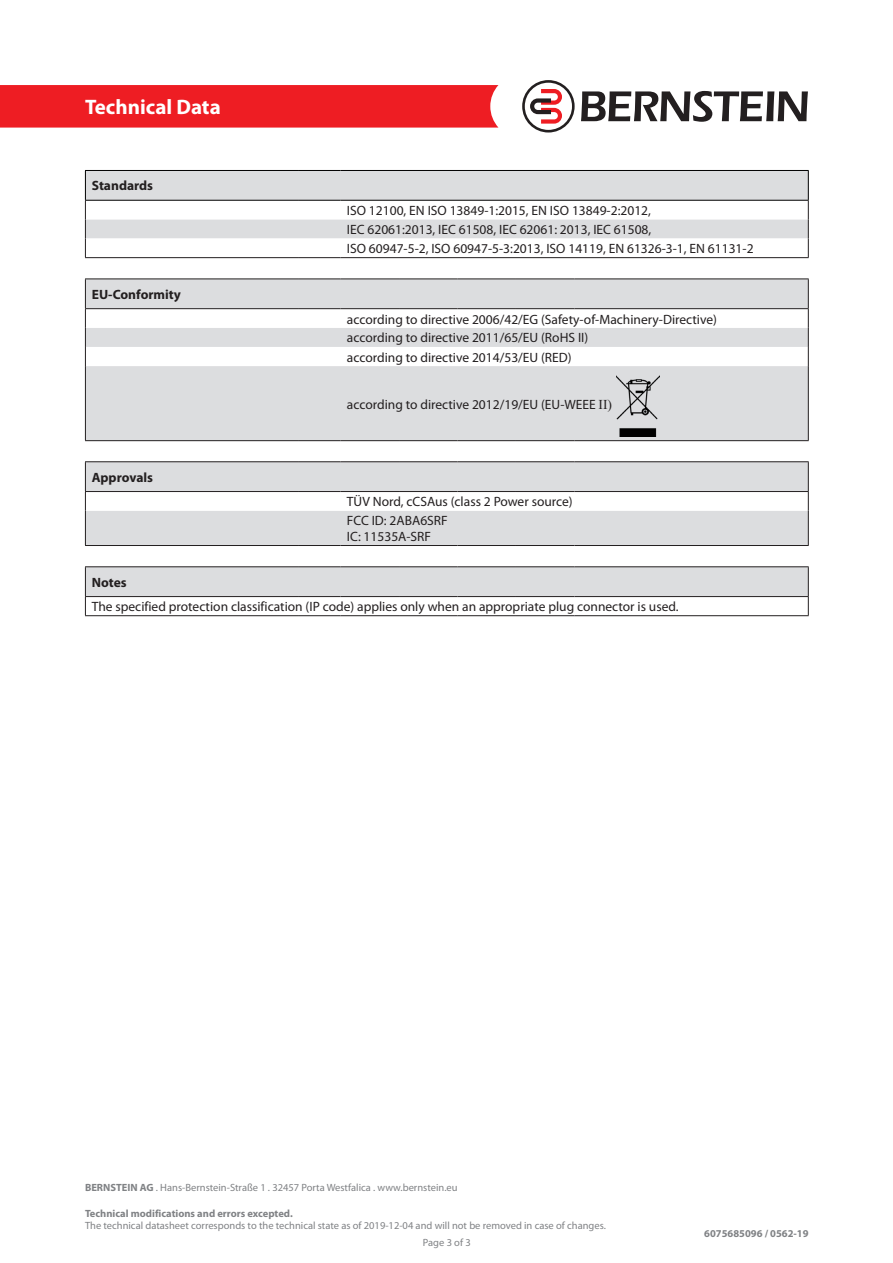
<style>
.page{position:relative;width:893px;height:1263px;background:#fff}
.page>*{position:absolute;margin:0;border:0;box-sizing:border-box;transform-origin:0 0}
.t1{font:700 21px "Myriad Pro";color:#fff}
.Copy_Regular_DE{font:13.5px "Myriad Pro";color:#231f20}
.t2{font:700 13.5px "Myriad Pro";color:#231f20}
.t3{font:10.5px/16.8px "Myriad Pro";color:#808285}
.t4{font:700 10.5px "Myriad Pro";color:#808285}
.s1{font-family:"Times New Roman"}
.s2{font-weight:700}
</style>
<div class="page">
<div style="left:0;top:85px;width:498px;height:43px;background:#ee1d23"></div>
<svg style="left:581px;top:91px;width:227px;height:31px"></svg>
<svg style="left:522px;top:80px;width:53px;height:53px"></svg>
<hr style="left:85px;top:170px;width:213px;height:1px;background:#000">
<hr style="left:298px;top:170px;width:43px;height:1px;background:#000">
<hr style="left:341px;top:170px;width:468px;height:1px;background:#000">
<svg style="left:85px;top:171px;width:724px;height:86px"></svg>
<hr style="left:85px;top:200px;width:213px;height:1px;background:#000">
<hr style="left:298px;top:200px;width:43px;height:1px;background:#000">
<hr style="left:341px;top:200px;width:468px;height:1px;background:#000">
<hr style="left:85px;top:257px;width:213px;height:1px;background:#231f20">
<hr style="left:298px;top:257px;width:43px;height:1px;background:#231f20">
<hr style="left:341px;top:257px;width:468px;height:1px;background:#231f20">
<div style="left:86px;top:366px;width:722px;height:74px;background:#dcdddf"></div>
<hr style="left:85px;top:440px;width:213px;height:1px;background:#231f20">
<hr style="left:298px;top:440px;width:43px;height:1px;background:#231f20">
<hr style="left:341px;top:440px;width:58px;height:1px;background:#231f20">
<hr style="left:399px;top:440px;width:58px;height:1px;background:#231f20">
<hr style="left:457px;top:440px;width:59px;height:1px;background:#231f20">
<hr style="left:516px;top:440px;width:58px;height:1px;background:#231f20">
<hr style="left:574px;top:440px;width:235px;height:1px;background:#231f20">
<svg style="left:85px;top:280px;width:724px;height:86px"></svg>
<hr style="left:85px;top:366px;width:1px;height:74px;background:#231f20">
<hr style="left:808px;top:366px;width:1px;height:74px;background:#231f20">
<hr style="left:85px;top:279px;width:213px;height:1px;background:#231f20">
<hr style="left:298px;top:279px;width:43px;height:1px;background:#231f20">
<hr style="left:341px;top:279px;width:58px;height:1px;background:#231f20">
<hr style="left:399px;top:279px;width:58px;height:1px;background:#231f20">
<hr style="left:457px;top:279px;width:59px;height:1px;background:#231f20">
<hr style="left:516px;top:279px;width:58px;height:1px;background:#231f20">
<hr style="left:574px;top:279px;width:235px;height:1px;background:#231f20">
<hr style="left:85px;top:308px;width:213px;height:1px;background:#231f20">
<hr style="left:298px;top:308px;width:43px;height:1px;background:#231f20">
<hr style="left:341px;top:308px;width:58px;height:1px;background:#231f20">
<hr style="left:399px;top:308px;width:58px;height:1px;background:#231f20">
<hr style="left:457px;top:308px;width:59px;height:1px;background:#231f20">
<hr style="left:516px;top:308px;width:58px;height:1px;background:#231f20">
<hr style="left:574px;top:308px;width:235px;height:1px;background:#231f20">
<img style="left:617px;top:375px;width:43px;height:61px">
<div style="left:86px;top:511px;width:722px;height:34px;background:#dcdddf"></div>
<svg style="left:85px;top:462px;width:724px;height:49px"></svg>
<hr style="left:85px;top:511px;width:1px;height:34px;background:#231f20">
<hr style="left:808px;top:511px;width:1px;height:34px;background:#231f20">
<hr style="left:85px;top:461px;width:213px;height:1px;background:#231f20">
<hr style="left:298px;top:461px;width:43px;height:1px;background:#231f20">
<hr style="left:341px;top:461px;width:58px;height:1px;background:#231f20">
<hr style="left:399px;top:461px;width:58px;height:1px;background:#231f20">
<hr style="left:457px;top:461px;width:59px;height:1px;background:#231f20">
<hr style="left:516px;top:461px;width:58px;height:1px;background:#231f20">
<hr style="left:574px;top:461px;width:235px;height:1px;background:#231f20">
<hr style="left:85px;top:545px;width:213px;height:1px;background:#231f20">
<hr style="left:298px;top:545px;width:43px;height:1px;background:#231f20">
<hr style="left:341px;top:545px;width:58px;height:1px;background:#231f20">
<hr style="left:399px;top:545px;width:58px;height:1px;background:#231f20">
<hr style="left:457px;top:545px;width:59px;height:1px;background:#231f20">
<hr style="left:516px;top:545px;width:58px;height:1px;background:#231f20">
<hr style="left:574px;top:545px;width:235px;height:1px;background:#231f20">
<svg style="left:85px;top:567px;width:724px;height:48px"></svg>
<hr style="left:85px;top:566px;width:213px;height:1px;background:#231f20">
<hr style="left:298px;top:566px;width:43px;height:1px;background:#231f20">
<hr style="left:341px;top:566px;width:58px;height:1px;background:#231f20">
<hr style="left:399px;top:566px;width:58px;height:1px;background:#231f20">
<hr style="left:457px;top:566px;width:59px;height:1px;background:#231f20">
<hr style="left:516px;top:566px;width:58px;height:1px;background:#231f20">
<hr style="left:574px;top:566px;width:235px;height:1px;background:#231f20">
<hr style="left:85px;top:615px;width:213px;height:1px;background:#231f20">
<hr style="left:298px;top:615px;width:43px;height:1px;background:#231f20">
<hr style="left:341px;top:615px;width:58px;height:1px;background:#231f20">
<hr style="left:399px;top:615px;width:58px;height:1px;background:#231f20">
<hr style="left:457px;top:615px;width:59px;height:1px;background:#231f20">
<hr style="left:516px;top:615px;width:58px;height:1px;background:#231f20">
<hr style="left:574px;top:615px;width:235px;height:1px;background:#231f20">
<h1 class="t1" style="left:85px;top:93px;width:137px">Technical Data</h1>
<p class="t2" style="left:92px;top:177px;width:63px">Standards</p>
<p class="t2" style="left:92px;top:285px;width:91px">EU-Conformity</p>
<p class="t2" style="left:92px;top:468px;width:63px">Approvals</p>
<p class="Copy_Regular_DE" style="left:347px;top:202px;width:306px">ISO 12100, EN ISO 13849-1:2015, EN ISO 13849-2:2012,</p>
<p class="Copy_Regular_DE" style="left:347px;top:221px;width:306px">IEC 62061:2013, IEC 61508, IEC 62061: 2013, IEC 61508,</p>
<p class="Copy_Regular_DE" style="left:347px;top:240px;width:408px">ISO 60947-5-2, ISO 60947-5-3:2013, ISO 14119, EN 61326-3-1, EN 61131-2</p>
<p class="Copy_Regular_DE" style="left:347px;top:311px;width:372px">according to directive 2006/42/EG (Safety-of-Machinery-Directive)</p>
<p class="Copy_Regular_DE" style="left:347px;top:330px;width:243px">according to directive 2011/65/EU (RoHS II)</p>
<p class="Copy_Regular_DE" style="left:347px;top:349px;width:226px">according to directive 2014/53/EU (RED)</p>
<p class="Copy_Regular_DE" style="left:347px;top:397px;width:267px">according to directive 2012/19/EU (EU-WEEE <span class="s1">II)</span></p>
<p class="Copy_Regular_DE" style="left:347px;top:493px;width:227px">TÜV Nord, cCSAus (class 2 Power source)</p>
<p class="Copy_Regular_DE" style="left:347px;top:512px;width:102px">FCC ID: 2ABA6SRF</p>
<p class="Copy_Regular_DE" style="left:347px;top:528px;width:86px">IC: 11535A-SRF</p>
<p class="t2" style="left:92px;top:573px;width:36px">Notes</p>
<p class="Copy_Regular_DE" style="left:92px;top:598px;width:588px">The specified protection classification (IP code) applies only when an appropriate plug connector is used.</p>
<p class="t3" style="left:85px;top:1179px;width:374px"><span class="s2">BERNSTEIN AG</span> . Hans-Bernstein-Straße 1 . 32457 Porta Westfalica . www.bernstein.eu</p>
<p class="t4" style="left:85px;top:1206px;width:209px">Technical modifications and errors excepted.</p>
<p class="t3" style="left:423px;top:1217px;width:184px;text-indent:-338px">The technical datasheet corresponds to the technical state as of 2019-12-04 and will not be removed in case of changes.<br>Page 3 of 3</p>
<p class="t4" style="left:704px;top:1227px;width:106px">6075685096 / 0562-19</p>
</div>
